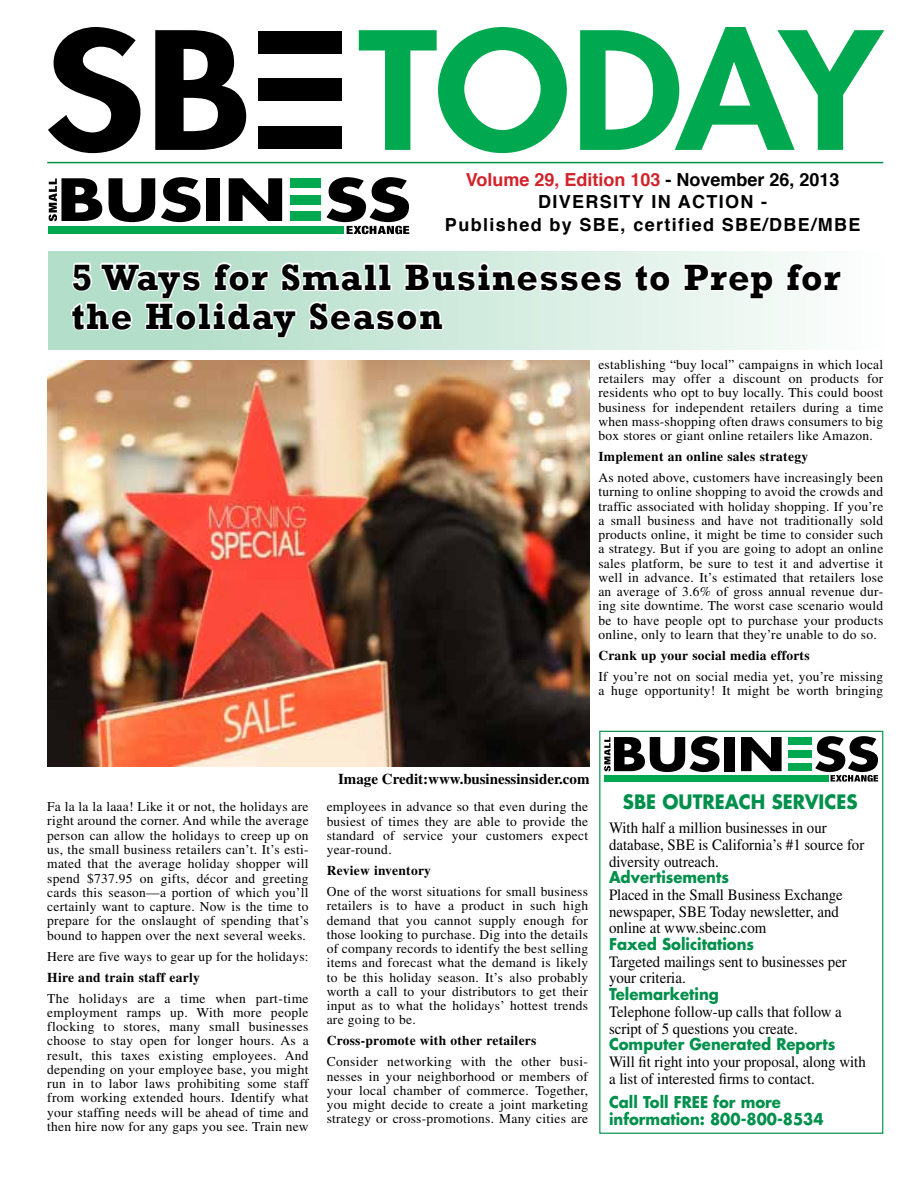
<style>
.page{position:relative;width:918px;height:1188px;background:#fff}
.page>*{position:absolute;margin:0;border:0;box-sizing:border-box;transform-origin:0 0}
.t1{font:700 37.5px/39px "Rockwell";letter-spacing:.035em;color:#000}
.t2{font:700 19.35px "Futura";letter-spacing:.05em;color:#00904c;scale:.94 1}
.t3{font:700 18px/22.5px "Helvetica";letter-spacing:.075em;color:#000;text-align:center}
.t4{font:15.75px/16.6px "Times";color:#000;scale:.94 1}
.t5{font:700 15.75px/16.6px "Futura";color:#00904c;scale:.94 1}
.t6{font:700 15px "Times";color:#000}
.t7{font:13.5px/14.2px "Times";letter-spacing:.02em;color:#000;text-align:justify}
.t8{font:700 13.5px "Times";letter-spacing:.02em;color:#000}
.s1{color:#d2232a}
</style>
<div class="page">
<div style="left:258px;top:126px;width:84px;height:23px;background:#000"></div>
<div style="left:258px;top:78px;width:84px;height:23px;background:#000"></div>
<div style="left:258px;top:31px;width:84px;height:23px;background:#000"></div>
<svg style="left:48px;top:27px;width:92px;height:126px"></svg>
<svg style="left:155px;top:30px;width:91px;height:120px"></svg>
<svg style="left:359px;top:27px;width:208px;height:126px"></svg>
<svg style="left:580px;top:27px;width:304px;height:123px"></svg>
<hr style="left:47px;top:162px;width:836px;height:1px;background:#00904c">
<div style="left:599px;top:731px;width:284px;height:403px;background:#fff;border:1px solid #00904c"></div>
<div style="left:604px;top:775px;width:225px;height:6px;background:#00a94f"></div>
<div style="left:724px;top:737px;width:11px;height:34px;background:#000"></div>
<svg style="left:741px;top:737px;width:41px;height:34px"></svg>
<div style="left:788px;top:737px;width:23px;height:8px;background:#00a94f"></div>
<div style="left:788px;top:750px;width:23px;height:8px;background:#00a94f"></div>
<div style="left:788px;top:764px;width:23px;height:7px;background:#00a94f"></div>
<svg style="left:604px;top:736px;width:116px;height:36px"></svg>
<svg style="left:815px;top:736px;width:63px;height:46px"></svg>
<div style="left:48px;top:251px;width:836px;height:99px;background:linear-gradient(to right,#a9d9c2,#fbfdfc)"></div>
<svg style="left:633px;top:259px;width:39px;height:34px"></svg>
<svg style="left:682px;top:261px;width:94px;height:40px"></svg>
<svg style="left:785px;top:261px;width:59px;height:40px"></svg>
<svg style="left:70px;top:260px;width:554px;height:81px"></svg>
<div style="left:49px;top:226px;width:295px;height:8px;background:#00a94f"></div>
<svg style="left:109px;top:178px;width:46px;height:44px"></svg>
<svg style="left:161px;top:177px;width:39px;height:45px"></svg>
<div style="left:206px;top:178px;width:14px;height:43px;background:#000"></div>
<svg style="left:229px;top:178px;width:53px;height:43px"></svg>
<div style="left:291px;top:178px;width:30px;height:10px;background:#00a94f"></div>
<div style="left:291px;top:195px;width:30px;height:9px;background:#00a94f"></div>
<div style="left:291px;top:212px;width:30px;height:9px;background:#00a94f"></div>
<svg style="left:49px;top:178px;width:53px;height:43px"></svg>
<svg style="left:326px;top:177px;width:83px;height:57px"></svg>
<img style="left:47px;top:361px;width:542px;height:406px">
<h3 class="t3" style="left:445px;top:168px;width:417px"><span class="s1">Volume 29, Edition 103</span> - November 26, 2013<br>DIVERSITY IN ACTION -<br>Published by SBE, certified SBE/DBE/MBE</h3>
<h1 class="t1" style="left:72px;top:258px;width:770px">5 Ways for Small Businesses to Prep for the Holiday Season</h1>
<p class="t7" style="left:598px;top:357px;width:287px">establishing “buy local” campaigns in which local retailers may offer a discount on products for residents who opt to buy locally. This could boost business for independent retailers during a time when mass-shopping often draws consumers to big box stores or giant online retailers like Amazon.</p>
<p class="t8" style="left:598px;top:449px;width:211px">Implement an online sales strategy</p>
<p class="t7" style="left:598px;top:470px;width:287px">As noted above, customers have increasingly been turning to online shopping to avoid the crowds and traffic associated with holiday shopping. If you’re a small business and have not traditionally sold products online, it might be time to consider such a strategy. But if you are going to adopt an online sales platform, be sure to test it and advertise it well in advance. It’s estimated that retailers lose an average of 3.6% of gross annual revenue dur&shy;ing site downtime. The worst case scenario would be to have people opt to purchase your products online, only to learn that they’re unable to do so.</p>
<p class="t8" style="left:598px;top:647px;width:213px">Crank up your social media efforts</p>
<p class="t7" style="left:598px;top:669px;width:287px">If you’re not on social media yet, you’re missing a huge opportunity! It might be worth bringing</p>
<p class="t7" style="left:47px;top:800px;width:263px">Fa la la la laaa! Like it or not, the holidays are right around the corner. And while the average person can allow the holidays to creep up on us, the small business retailers can’t. It’s esti&shy;mated that the average holiday shopper will spend $737.95 on gifts, décor and greeting cards this season—a portion of which you’ll certainly want to capture. Now is the time to prepare for the onslaught of spending that’s bound to happen over the next several weeks.</p>
<p class="t7" style="left:47px;top:949px;width:263px">Here are five ways to gear up for the holidays:</p>
<p class="t8" style="left:47px;top:969px;width:154px">Hire and train staff early</p>
<p class="t7" style="left:47px;top:991px;width:263px">The holidays are a time when part-time employment ramps up. With more people flocking to stores, many small businesses choose to stay open for longer hours. As a result, this taxes existing employees. And depending on your employee base, you might run in to labor laws prohibiting some staff from working extended hours. Identify what your staffing needs will be ahead of time and then hire now for any gaps you see. Train new</p>
<p class="t6" style="left:338px;top:770px;width:253px">Image Credit:www.businessinsider.com</p>
<p class="t7" style="left:327px;top:800px;width:263px">employees in advance so that even during the busiest of times they are able to provide the standard of service your customers expect year-round.</p>
<p class="t8" style="left:327px;top:863px;width:106px">Review inventory</p>
<p class="t7" style="left:327px;top:884px;width:263px">One of the worst situations for small business retailers is to have a product in such high demand that you cannot supply enough for those looking to purchase. Dig into the details of company records to identify the best selling items and forecast what the demand is likely to be this holiday season. It’s also probably worth a call to your distributors to get their input as to what the holidays’ hottest trends are going to be.</p>
<p class="t8" style="left:327px;top:1033px;width:211px">Cross-promote with other retailers</p>
<p class="t7" style="left:327px;top:1055px;width:263px">Consider networking with the other busi&shy;nesses in your neighborhood or members of your local chamber of commerce. Together, you might decide to create a joint marketing strategy or cross-promotions. Many cities are</p>
<h2 class="t2" style="left:623px;top:788px;width:239px">SBE Outreach Services</h2>
<p class="t4" style="left:609px;top:819px;width:273px">With half a million businesses in our database, SBE is California’s #1 source for diversity outreach.</p>
<p class="t5" style="left:609px;top:869px;width:129px">Advertisements</p>
<p class="t4" style="left:609px;top:886px;width:250px">Placed in the Small Business Exchange newspaper, SBE Today newsletter, and online at www.sbeinc.com</p>
<p class="t5" style="left:609px;top:935px;width:156px">Faxed Solicitations</p>
<p class="t4" style="left:609px;top:953px;width:255px">Targeted mailings sent to businesses per your criteria.</p>
<p class="t5" style="left:609px;top:986px;width:118px">Telemarketing</p>
<p class="t4" style="left:609px;top:1003px;width:249px">Telephone follow-up calls that follow a script of 5 questions you create.</p>
<p class="t5" style="left:609px;top:1036px;width:242px">Computer Generated Reports</p>
<p class="t4" style="left:609px;top:1053px;width:275px">Will fit right into your proposal, along with a list of interested firms to contact.</p>
<p class="t5" style="left:609px;top:1094px;width:230px">Call Toll FREE for more information: 800-800-8534</p>
</div>
